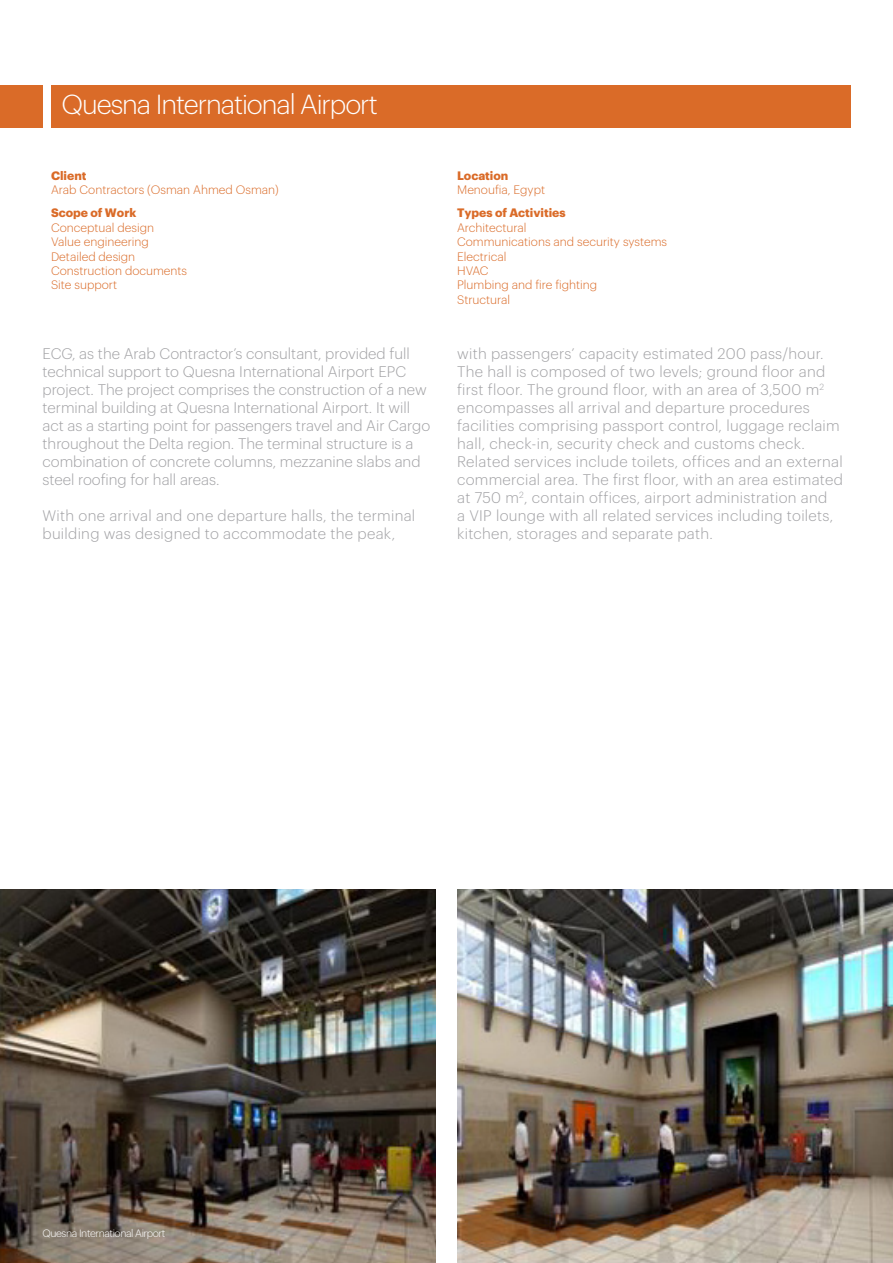
<style>
.page{position:relative;width:893px;height:1263px;background:#fff}
.page>*{position:absolute;margin:0;border:0;box-sizing:border-box;transform-origin:0 0}
.t1{font:300 27px "Graphik";letter-spacing:-.04em;color:#fff}
.t2{font:300 15px/18px "Graphik";letter-spacing:.02em;color:#a1a1a4}
.t3{font:300 15px/18px "Graphik";color:#a1a1a4}
.t4{font:300 12px/14.4px "Graphik";color:#da6b28}
.t5{font:700 12px "Graphik";color:#da6b28}
.t6{font:300 10.5px "Graphik";letter-spacing:-.04em;color:#fff}
</style>
<div class="page">
<div style="left:0;top:85px;width:43px;height:43px;background:#da6b28"></div>
<div style="left:51px;top:85px;width:799px;height:43px;background:#da6b28"></div>
<img style="left:0;top:889px;width:436px;height:374px">
<img style="left:457px;top:889px;width:436px;height:374px">
<h1 class="t1" style="left:62px;top:85px;width:318px">Quesna International Airport</h1>
<p class="t5" style="left:51px;top:166px;width:37px">Client</p>
<p class="t4" style="left:51px;top:182px;width:229px">Arab Contractors (Osman Ahmed Osman)</p>
<p class="t5" style="left:51px;top:204px;width:87px">Scope of Work</p>
<p class="t4" style="left:51px;top:219px;width:138px">Conceptual design<br>Value engineering<br>Detailed design<br>Construction documents<br>Site support</p>
<p class="t3" style="left:43px;top:343px;width:389px">ECG, as the Arab Contractor’s consultant, provided full technical support to Quesna International Airport EPC project. The project comprises the construction of a new terminal building at Quesna International Airport. It will act as a starting point for passengers travel and Air Cargo throughout the Delta region. The terminal structure is a combination of concrete columns, mezzanine slabs and steel roofing for hall areas.</p>
<p class="t2" style="left:43px;top:505px;width:374px">With one arrival and one departure halls, the terminal building was designed to accommodate the peak,</p>
<p class="t5" style="left:457px;top:166px;width:53px">Location</p>
<p class="t4" style="left:457px;top:182px;width:90px">Menoufia, Egypt</p>
<p class="t5" style="left:457px;top:204px;width:110px">Types of Activities</p>
<p class="t4" style="left:457px;top:219px;width:212px">Architectural<br>Communications and security systems<br>Electrical<br>HVAC<br>Plumbing and fire fighting<br>Structural</p>
<p class="t2" style="left:457px;top:343px;width:387px">with passengers’ capacity estimated 200 pass/hour.<br>The hall is composed of two levels; ground floor and first floor. The ground floor, with an area of 3,500 m<sup>2 </sup>encompasses all arrival and departure procedures facilities comprising passport control, luggage reclaim hall, check-in, security check and customs check.<br>Related services include toilets, offices and an external commercial area. The first floor, with an area estimated at 750 m<sup>2</sup>, contain offices, airport administration and<br>a VIP lounge with all related services including toilets, kitchen, storages and separate path.</p>
<p class="t6" style="left:43px;top:1225px;width:124px">Quesna International Airport</p>
</div>
